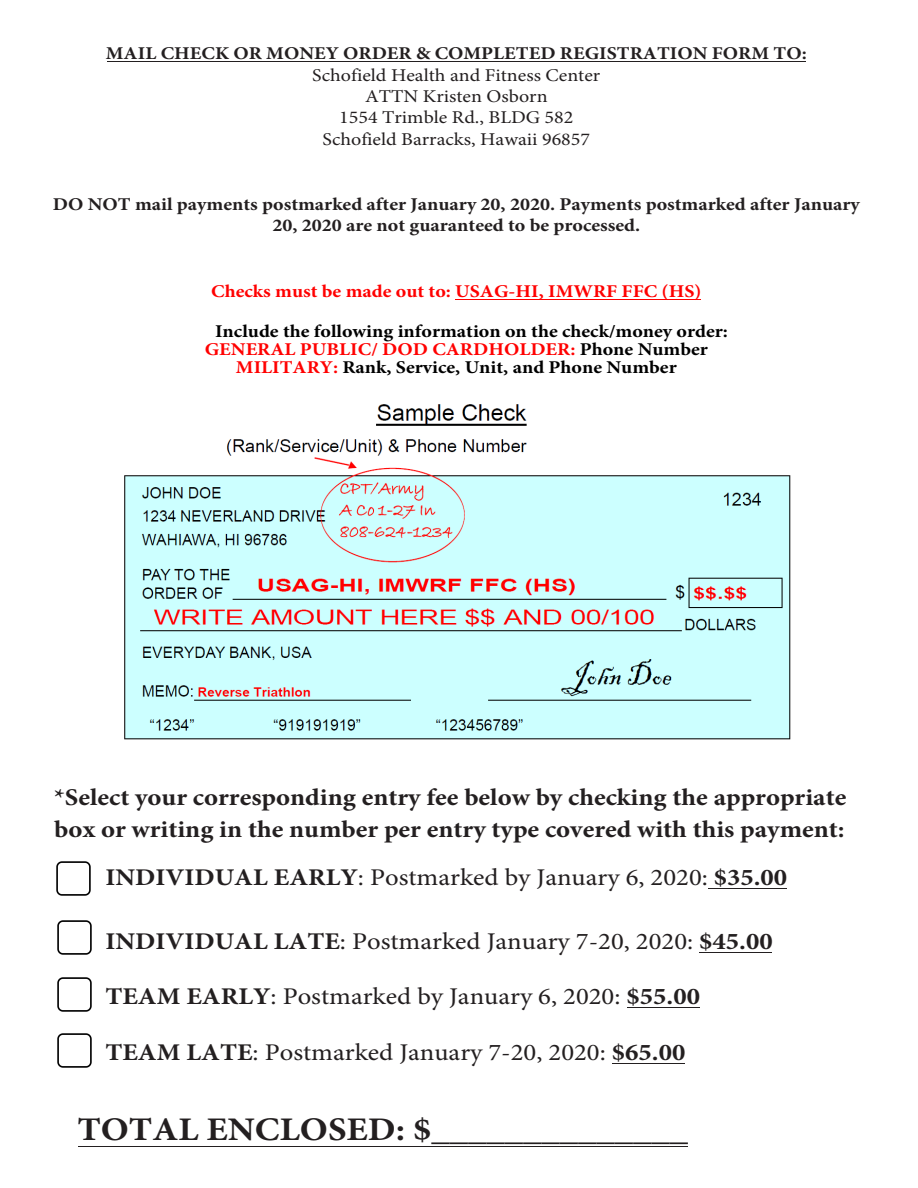
<style>
.page{position:relative;width:918px;height:1188px;background:#fff}
.page>*{position:absolute;margin:0;border:0;box-sizing:border-box;transform-origin:0 0}
.t1{font:700 33px "Minion Pro";color:#231f20;scale:1.11 1}
.t2{font:24px "Minion Pro";color:#231f20;scale:1.11 1}
.t3{font:700 24px/32px "Minion Pro";color:#231f20;scale:1.11 1}
.t4{font:700 18px/21.1px "Minion Pro";color:#231f20;text-align:center;scale:1.11 1}
.t5{font:18px/21.3px "Minion Pro";color:#231f20;text-align:center;scale:1.11 1}
.t6{font:700 18px "Minion Pro";color:#000;scale:1.11 1}
.t7{font:700 18px "Minion Pro";color:#f00;scale:1.11 1}
.s1{color:#000}
.s2{color:#f00}
.s3{font-weight:700}
.s4{font-weight:400}
</style>
<div class="page">
<hr style="left:612px;top:1063px;width:73px;height:1px;background:#231f20">
<hr style="left:627px;top:1007px;width:73px;height:1px;background:#231f20">
<hr style="left:700px;top:952px;width:72px;height:1px;background:#231f20">
<hr style="left:708px;top:888px;width:79px;height:1px;background:#231f20">
<hr style="left:78px;top:1146px;width:609px;height:1px;background:#231f20">
<img style="left:57px;top:1033px;width:35px;height:35px">
<hr style="left:456px;top:299px;width:245px;height:1px;background:#f00">
<hr style="left:107px;top:61px;width:699px;height:1px;background:#231f20">
<img style="left:56px;top:861px;width:35px;height:35px">
<img style="left:57px;top:920px;width:35px;height:35px">
<img style="left:57px;top:977px;width:35px;height:35px">
<img style="left:124px;top:404px;width:667px;height:336px">
<p class="t4" style="left:106px;top:43px;width:633px">MAIL CHECK OR MONEY ORDER &amp; COMPLETED REGISTRATION FORM TO:</p>
<p class="t5" style="left:312px;top:64px;width:261px">Schofield Health and Fitness Center<br>ATTN Kristen Osborn<br>1554 Trimble Rd., BLDG 582<br>Schofield Barracks, Hawaii 96857</p>
<p class="t4" style="left:53px;top:193px;width:729px">DO NOT mail payments postmarked after January 20, 2020. Payments postmarked after January<br>20, 2020 are not guaranteed to be processed.</p>
<p class="t7" style="left:211px;top:278px;width:443px">Checks must be made out to: USAG-HI, IMWRF FFC (HS)</p>
<p class="t6" style="left:215px;top:318px;width:464px">Include the following information on the check/money order:</p>
<p class="t7" style="left:205px;top:336px;width:455px">GENERAL PUBLIC/ DOD CARDHOLDER: <span class="s1">Phone Number</span></p>
<p class="t6" style="left:236px;top:354px;width:399px"><span class="s2">MILITARY:</span> Rank, Service, Unit, and Phone Number</p>
<p class="t3" style="left:54px;top:781px;width:715px">*Select your corresponding entry fee below by checking the appropriate box or writing in the number per entry type covered with this payment:</p>
<p class="t2" style="left:105px;top:862px;width:616px"><span class="s3">INDIVIDUAL EARLY</span>: Postmarked by January 6, 2020: <span class="s3">$35.00</span></p>
<p class="t2" style="left:105px;top:925px;width:603px"><span class="s3">INDIVIDUAL LATE</span>: Postmarked January 7-20, 2020: <span class="s3">$45.00</span></p>
<p class="t2" style="left:105px;top:981px;width:537px"><span class="s3">TEAM EARLY</span>: Postmarked by January 6, 2020: <span class="s3">$55.00</span></p>
<p class="t2" style="left:105px;top:1036px;width:524px"><span class="s3">TEAM LATE</span>: Postmarked January 7-20, 2020: <span class="s3">$65.00</span></p>
<h1 class="t1" style="left:77px;top:1106px;width:552px">TOTAL ENCLOSED: $_<span class="s4">_____________</span></h1>
</div>
